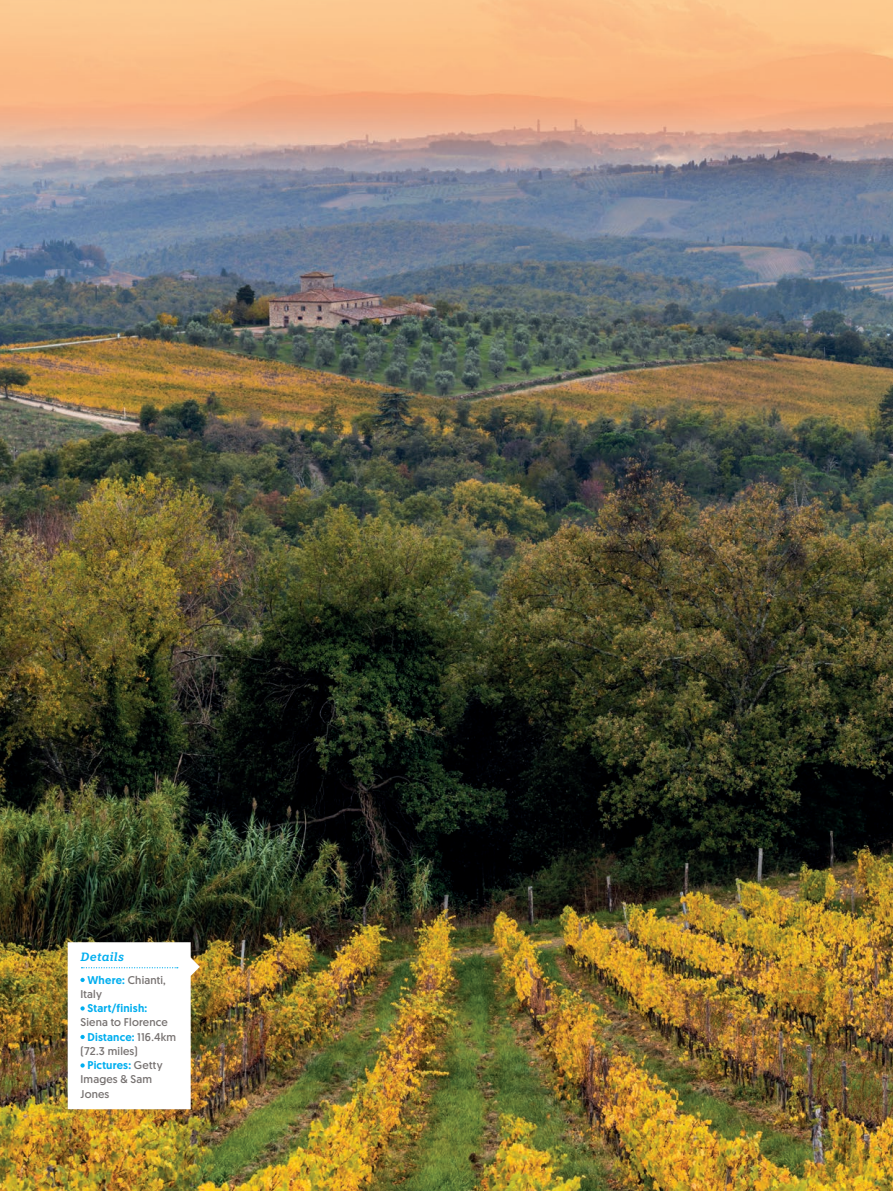
<style>
.page{position:relative;width:893px;height:1191px;background:#fff}
.page>*{position:absolute;margin:0;border:0;box-sizing:border-box;transform-origin:0 0}
.t1{font:italic 600 12px "Knile";letter-spacing:.02em;color:#00aeef}
.t2{font:11.25px/14.2px "Geomanist";letter-spacing:.015em;color:#777271}
.t3{font:500 11.25px "Geomanist";letter-spacing:.015em;color:#00aeef}
.s1{font-weight:500;color:#00aeef}
.s2{font-weight:400;color:#777271}
</style>
<div class="page">
<img style="left:0;top:0;width:893px;height:1191px">
<svg style="left:68px;top:942px;width:132px;height:167px"></svg>
<p class="t1" style="left:80px;top:949px;width:45px">Details</p>
<p class="t2" style="left:80px;top:972px;width:87px;text-indent:7px"><span class="s1">Where:</span> Chianti,<br>Italy</p>
<p class="t3" style="left:87px;top:1000px;width:61px">Start/finish:</p>
<p class="t2" style="left:80px;top:1015px;width:89px">Siena to Florence</p>
<p class="t3" style="left:87px;top:1029px;width:90px">Distance: <span class="s2">116.4km</span></p>
<p class="t2" style="left:80px;top:1043px;width:59px">(72.3 miles)</p>
<p class="t3" style="left:87px;top:1057px;width:77px">Pictures: <span class="s2">Getty</span></p>
<p class="t2" style="left:80px;top:1072px;width:73px">Images &amp; Sam</p>
<p class="t2" style="left:80px;top:1086px;width:30px">Jones</p>
</div>
